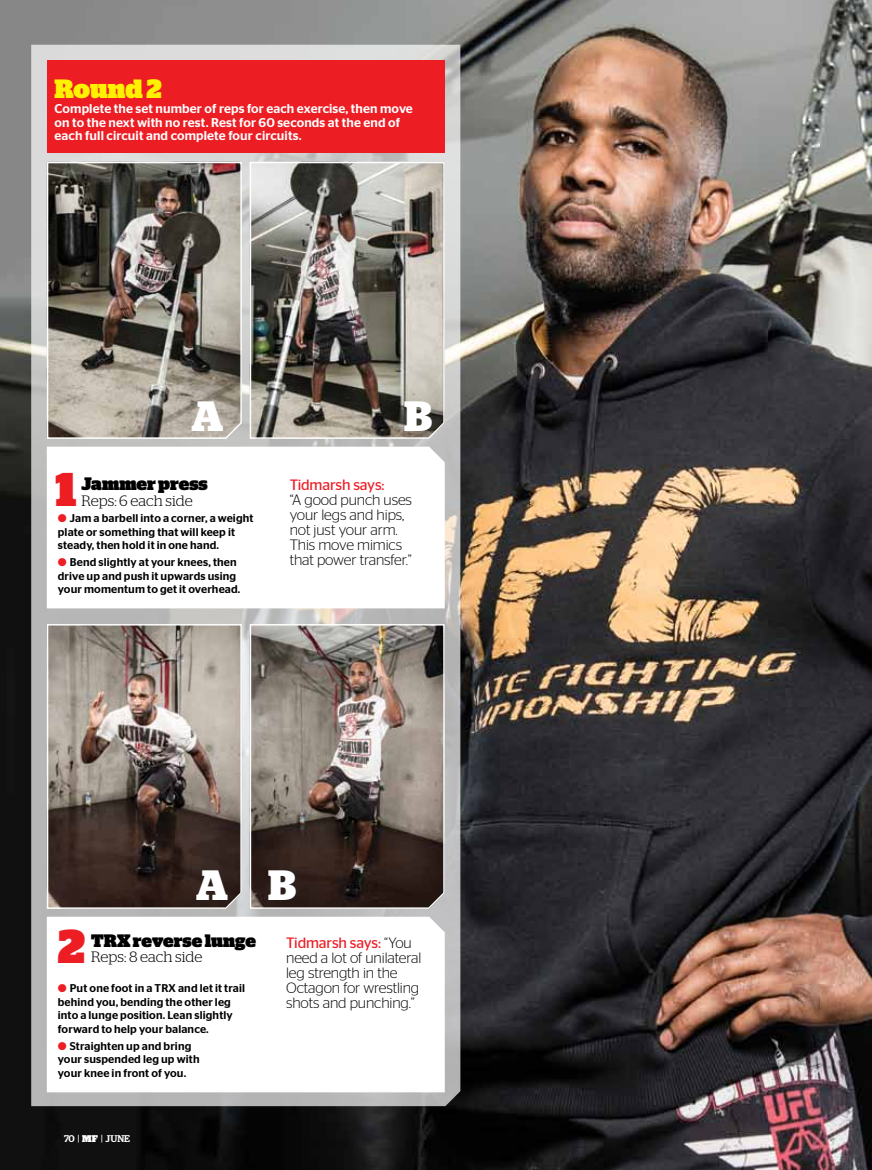
<style>
.page{position:relative;width:872px;height:1170px;background:#fff}
.page>*{position:absolute;margin:0;border:0;box-sizing:border-box;transform-origin:0 0}
.t1{font:900 47.25px "Stag";color:#ed1d24}
.t2{font:700 42.3px "Stag";color:#fff}
.t3{font:900 26.4px "Stag";color:#fff200}
.t4{font:900 18px "Stag";color:#000}
.t5{font:300 15px/15px "Stag Sans";letter-spacing:-.01em;color:#000}
.t6{font:300 15px "Stag";color:#000}
.t7{font:15px "Stag Sans";letter-spacing:-.01em;color:#ed1d24}
.t8{font:500 12.75px/13.5px "Stag Sans";letter-spacing:.01em;color:#fff}
.t9{font:500 11.25px/13.4px "Stag Sans";letter-spacing:.015em;color:#000}
.t10{font:500 9.75px "Stag";color:#fff}
.s1{color:#ed1d24}
.s2{font-weight:400;color:#ed1d24}
.s3{font-weight:400}
.s4{font-weight:900}
</style>
<div class="page">
<img style="left:0;top:0;width:872px;height:1169px">
<svg style="left:31px;top:45px;width:429px;height:1061px;background:#c5c5c4"></svg>
<div style="left:47px;top:60px;width:398px;height:93px;background:#ed1d24"></div>
<svg style="left:47px;top:446px;width:398px;height:162px"></svg>
<svg style="left:47px;top:916px;width:398px;height:176px"></svg>
<img style="left:46px;top:161px;width:197px;height:278px">
<svg style="left:46px;top:623px;width:197px;height:286px;background:#7c6f68"></svg>
<img style="left:249px;top:161px;width:196px;height:278px">
<svg style="left:249px;top:623px;width:196px;height:286px;background:#7c716b"></svg>
<h3 class="t3" style="left:55px;top:73px;width:109px">Round 2</h3>
<p class="t8" style="left:55px;top:102px;width:360px">Complete the set number of reps for each exercise, then move on to the next with no rest. Rest for 60 seconds at the end of each full circuit and complete four circuits.</p>
<h2 class="t2" style="left:191px;top:391px;width:33px">A</h2>
<h1 class="t1" style="left:56px;top:461px;width:23px">1</h1>
<h3 class="t4" style="left:81px;top:473px;width:128px">Jammer press</h3>
<h3 class="t6" style="left:81px;top:492px;width:113px">Reps: 6 each side</h3>
<p class="t9" style="left:58px;top:511px;width:197px"><span class="s1">●</span> Jam a barbell into a corner, a weight plate or something that will keep it steady, then hold it in one hand.</p>
<p class="t9" style="left:58px;top:555px;width:184px"><span class="s1">●</span> Bend slightly at your knees, then drive up and push it upwards using your momentum to get it overhead.</p>
<h2 class="t2" style="left:404px;top:391px;width:30px">B</h2>
<h3 class="t7" style="left:290px;top:476px;width:96px">Tidmarsh says:</h3>
<h3 class="t5" style="left:290px;top:492px;width:124px">“A good punch uses your legs and hips, not just your arm.<br>This move mimics that power transfer.”</h3>
<h2 class="t2" style="left:196px;top:860px;width:33px">A</h2>
<h1 class="t1" style="left:58px;top:918px;width:29px">2</h1>
<h3 class="t4" style="left:91px;top:929px;width:166px">TRX reverse lunge</h3>
<h3 class="t6" style="left:91px;top:948px;width:113px">Reps: 8 each side</h3>
<p class="t9" style="left:58px;top:981px;width:189px"><span class="s1">●</span> Put one foot in a TRX and let it trail behind you, bending the other leg into a lunge position. Lean slightly forward to help your balance.</p>
<p class="t9" style="left:58px;top:1039px;width:143px"><span class="s1">●</span> Straighten up and bring your suspended leg up with your knee in front of you.</p>
<h2 class="t2" style="left:268px;top:860px;width:30px">B</h2>
<h3 class="t5" style="left:286px;top:935px;width:137px"><span class="s2">Tidmarsh says:</span> “You need a lot of unilateral leg strength in the<br>Octagon for wrestling shots and punching.”</h3>
<p class="t10" style="left:64px;top:1132px;width:67px">70 <span class="s3">|</span> <span class="s4">MF</span> <span class="s3">|</span> JUNE</p>
</div>
